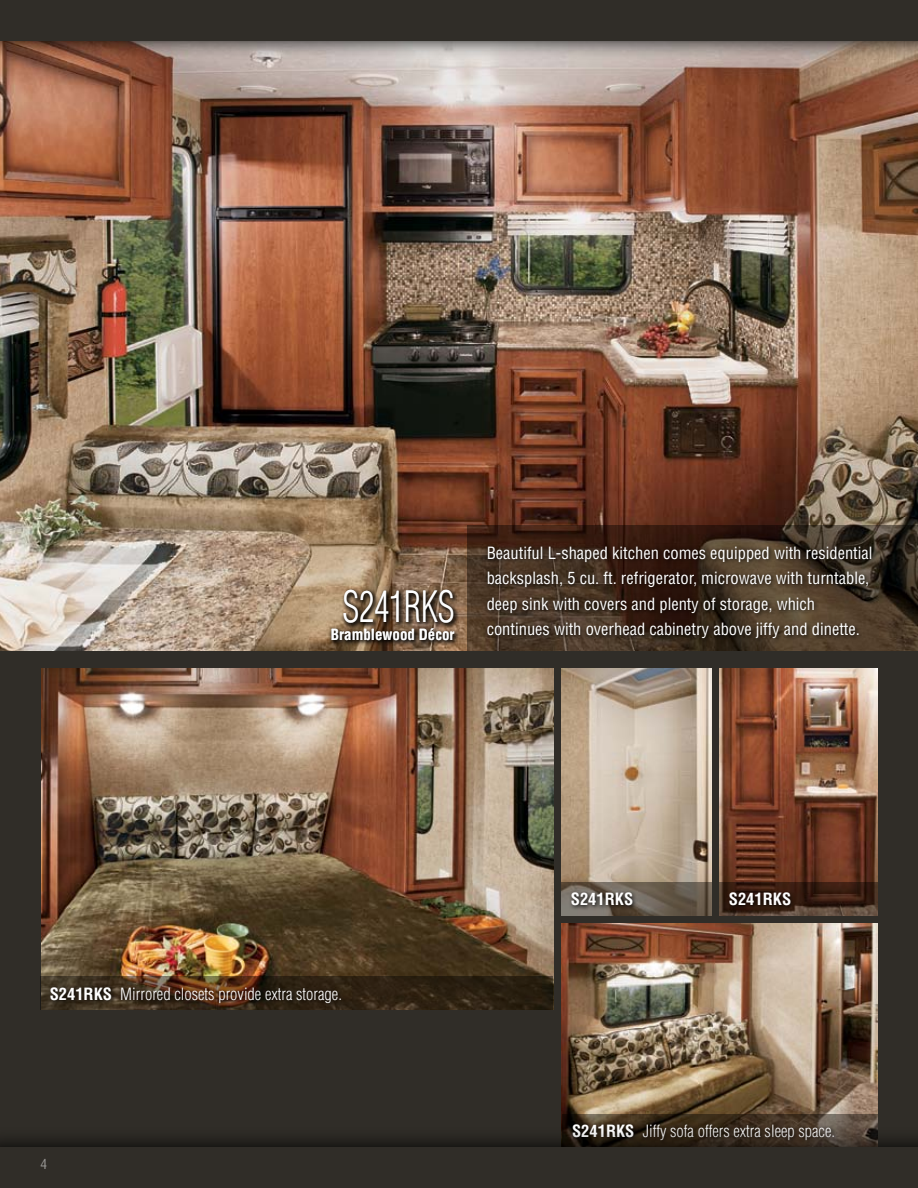
<style>
.page{position:relative;width:918px;height:1188px;background:#fff}
.page>*{position:absolute;margin:0;border:0;box-sizing:border-box;transform-origin:0 0}
.t1{font:300 condensed 42px "Helvetica";color:#fff;scale:.8 1}
.t2{font:condensed 16.5px/25.5px "Helvetica";color:#fff}
.t3{font:300 condensed 16.5px "Helvetica";color:#fff}
.t4{font:700 condensed 16.5px "Helvetica";color:#fff}
.t5{font:700 condensed 15px "Helvetica";color:#fff}
.t6{font:condensed 13.5px "Helvetica";color:#fff}
.s1{font-weight:700}
</style>
<div class="page">
<div style="left:0;top:16px;width:918px;height:1172px;background:#302d28"></div>
<img style="left:562px;top:923px;width:316px;height:191px">
<svg style="left:562px;top:1114px;width:316px;height:13px"></svg>
<svg style="left:569px;top:1121px;width:270px;height:6px"></svg>
<img style="left:41px;top:669px;width:512px;height:307px">
<svg style="left:40px;top:976px;width:513px;height:34px;background:#342716"></svg>
<svg style="left:47px;top:984px;width:299px;height:24px"></svg>
<img style="left:0;top:61px;width:918px;height:590px">
<svg style="left:467px;top:525px;width:451px;height:126px;background:#3b2a1d"></svg>
<svg style="left:484px;top:543px;width:393px;height:101px"></svg>
<svg style="left:0;top:41px;width:918px;height:20px;background:#a08f87"></svg>
<div style="left:0;top:0;width:918px;height:40px;background:#302d28"></div>
<svg style="left:0;top:1127px;width:918px;height:20px;fill:#29241f"></svg>
<svg style="left:329px;top:588px;width:131px;height:58px"></svg>
<img style="left:562px;top:669px;width:150px;height:213px">
<img style="left:720px;top:669px;width:158px;height:213px">
<svg style="left:562px;top:882px;width:150px;height:34px;background:#695e50"></svg>
<svg style="left:568px;top:890px;width:70px;height:21px"></svg>
<svg style="left:720px;top:882px;width:158px;height:34px;background:#432a1e"></svg>
<svg style="left:726px;top:890px;width:70px;height:21px"></svg>
<h1 class="t1" style="left:343px;top:581px;width:141px">S241RKS</h1>
<p class="t5" style="left:331px;top:625px;width:125px">Bramblewood Décor</p>
<p class="t2" style="left:487px;top:540px;width:387px">Beautiful L-shaped kitchen comes equipped with residential backsplash, 5 cu. ft. refrigerator, microwave with turntable, deep sink with covers and plenty of storage, which continues with overhead cabinetry above jiffy and dinette.</p>
<p class="t3" style="left:50px;top:983px;width:294px"><span class="s1">S241RKS</span> Mirrored closets provide extra storage.</p>
<p class="t6" style="left:40px;top:1156px;width:8px">4</p>
<p class="t4" style="left:571px;top:889px;width:64px">S241RKS</p>
<p class="t4" style="left:729px;top:889px;width:64px">S241RKS</p>
<p class="t3" style="left:572px;top:1121px;width:265px"><span class="s1">S241RKS</span> Jiffy sofa offers extra sleep space.</p>
</div>
